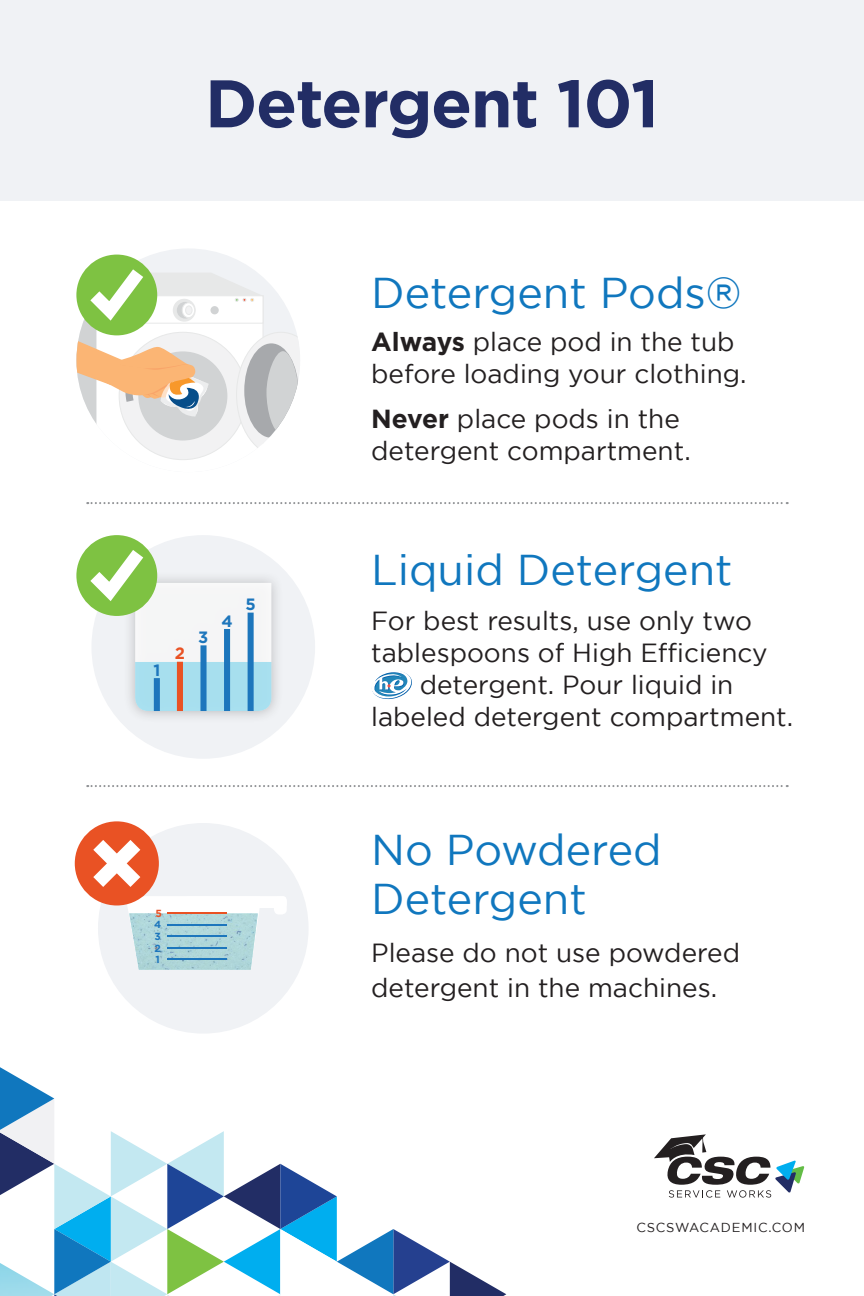
<style>
.page{position:relative;width:864px;height:1296px;background:#fff}
.page>*{position:absolute;margin:0;border:0;box-sizing:border-box;transform-origin:0 0}
.t1{font:700 67.1px "Gotham";letter-spacing:-.02em;color:#222d65}
.t2{font:43px/49.3px "Gotham";color:#1077be}
.t3{font:26.2px/31.9px "Gotham";color:#231f20}
.t4{font:700 16.4px "Gotham";color:#1d76bc}
.t5{font:700 16.4px "Gotham";color:#e95224}
.t6{font:13px "Gotham";letter-spacing:.06em;color:#231f20}
.t7{font:700 10.3px "Gotham";color:#1d76bc}
.t8{font:700 10.3px "Gotham";color:#e95224}
.s1{font-weight:700}
</style>
<div class="page">
<div style="left:0;top:0;width:864px;height:201px;background:#f0f2f5"></div>
<svg style="left:0;top:1067px;width:506px;height:229px"></svg>
<svg style="left:372px;top:671px;width:40px;height:29px"></svg>
<svg style="left:76px;top:255px;width:224px;height:205px"></svg>
<div style="left:91px;top:535px;width:224px;height:224px;background:#f0f2f5;border-radius:50%"></div>
<div style="left:123px;top:571px;width:160px;height:152px;background:#231f20;opacity:.28"></div>
<svg style="left:77px;top:536px;width:194px;height:175px"></svg>
<div style="left:98px;top:823px;width:211px;height:211px;background:#f0f2f5;border-radius:50%"></div>
<div style="left:185px;top:896px;width:102px;height:12px;background:#fff;border-radius:4px"></div>
<div style="left:274px;top:896px;width:13px;height:18px;background:#fff;border-radius:5px"></div>
<div style="left:75px;top:821px;width:84px;height:84px;border:3px solid #e95224;border-radius:50%"></div>
<svg style="left:78px;top:825px;width:181px;height:145px"></svg>
<svg style="left:87px;top:502px;width:701px;height:2px"></svg>
<svg style="left:87px;top:785px;width:701px;height:2px"></svg>
<svg style="left:654px;top:1134px;width:151px;height:64px"></svg>
<p class="t1" style="left:205px;top:59px;width:456px">Detergent 101</p>
<p class="t4" style="left:153px;top:659px;width:8px">1</p>
<p class="t5" style="left:175px;top:642px;width:12px">2</p>
<p class="t4" style="left:198px;top:627px;width:12px">3</p>
<p class="t4" style="left:222px;top:610px;width:13px">4</p>
<p class="t4" style="left:246px;top:593px;width:12px">5</p>
<p class="t8" style="left:156px;top:906px;width:8px">5</p>
<p class="t7" style="left:154px;top:918px;width:9px">4</p>
<p class="t7" style="left:155px;top:930px;width:8px">3</p>
<p class="t7" style="left:155px;top:941px;width:8px">2</p>
<p class="t7" style="left:156px;top:953px;width:6px">1</p>
<p class="t2" style="left:371px;top:267px;width:372px">Detergent Pods®</p>
<p class="t3" style="left:371px;top:326px;width:377px"><span class="s1">Always</span> place pod in the tub before loading your clothing.</p>
<p class="t3" style="left:371px;top:403px;width:321px"><span class="s1">Never</span> place pods in the detergent compartment.</p>
<p class="t2" style="left:371px;top:544px;width:363px">Liquid Detergent</p>
<p class="t3" style="left:371px;top:605px;width:382px">For best results, use only two</p>
<p class="t3" style="left:371px;top:636px;width:398px">tablespoons of High Efficiency</p>
<p class="t3" style="left:420px;top:668px;width:315px">detergent. Pour liquid in</p>
<p class="t3" style="left:371px;top:700px;width:424px">labeled detergent compartment.</p>
<p class="t2" style="left:371px;top:825px;width:292px">No Powdered<br>Detergent</p>
<p class="t3" style="left:371px;top:934px;width:370px;line-height:35.2px">Please do not use powdered detergent in the machines.</p>
<p class="t6" style="left:636px;top:1220px;width:170px">CSCSWACADEMIC.COM</p>
</div>
